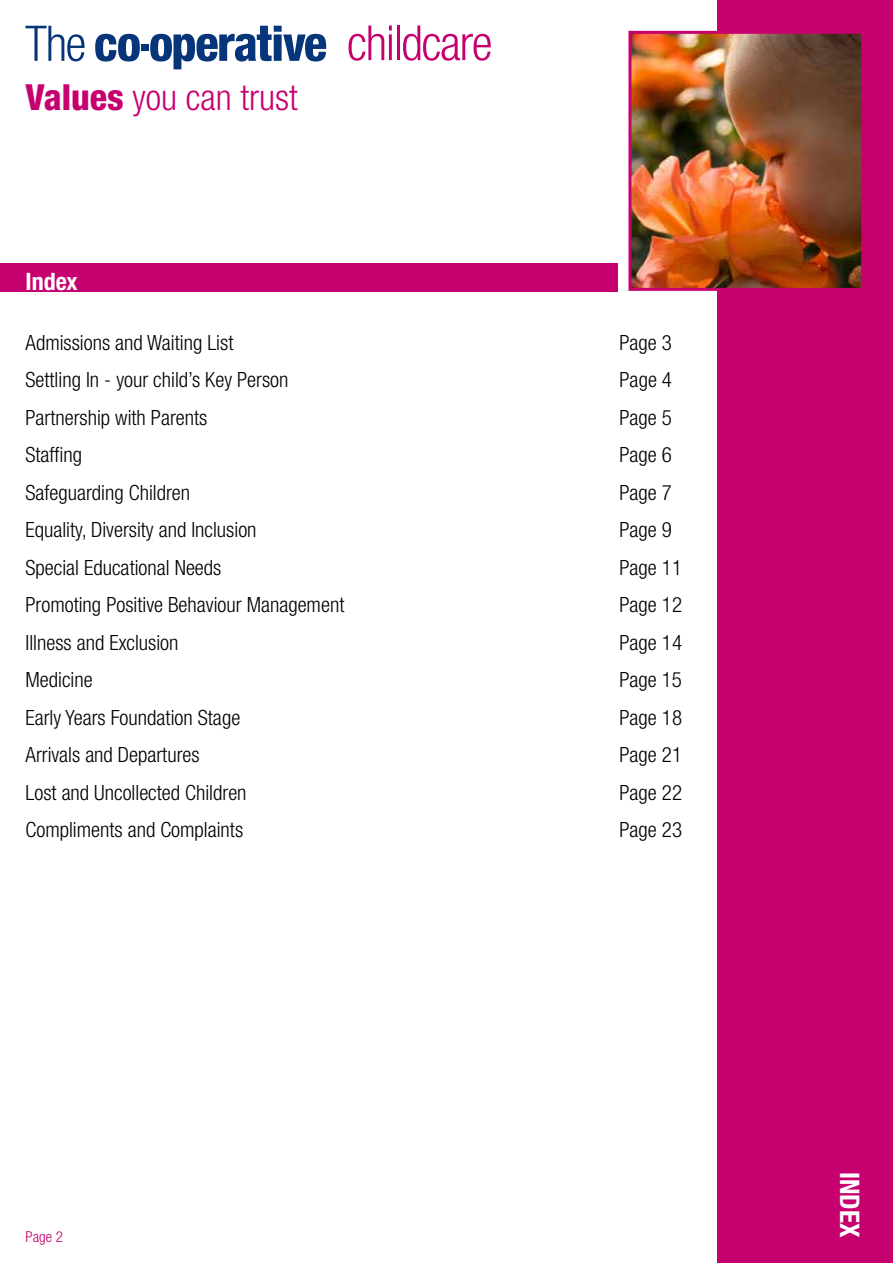
<style>
.page{position:relative;width:893px;height:1263px;background:#fff}
.page>*{position:absolute;margin:0;border:0;box-sizing:border-box;transform-origin:0 0}
.t1{font:300 condensed 36px "Helvetica Neue";color:#c6006f}
.t2{font:700 condensed 27px "Helvetica Neue";color:#fff}
.t3{font:700 condensed 24px "Helvetica Neue";color:#fff}
.t4{font:300 condensed 21px "Helvetica Neue";color:#000}
.t5{font:300 condensed 15px "Helvetica Neue";color:#c6006f}
.s1{font-weight:800}
</style>
<div class="page">
<div style="left:718px;top:0;width:175px;height:1263px;background:#c6006f"></div>
<div style="left:0;top:264px;width:617px;height:28px;background:#c6006f"></div>
<img style="left:632px;top:35px;width:228px;height:252px">
<div style="left:628px;top:31px;width:236px;height:260px;border:3px solid #c6006f"></div>
<svg style="left:349px;top:26px;width:43px;height:35px"></svg>
<hr style="left:397px;top:26px;width:2px;height:34px;background:#c6006f">
<svg style="left:403px;top:26px;width:88px;height:35px"></svg>
<svg style="left:26px;top:26px;width:59px;height:35px"></svg>
<svg style="left:95px;top:34px;width:45px;height:28px"></svg>
<div style="left:141px;top:44px;width:8px;height:7px;background:#06357a"></div>
<svg style="left:150px;top:26px;width:176px;height:43px"></svg>
<h1 class="t1" style="left:26px;top:76px;width:274px"><span class="s1">Values</span> you can trust</h1>
<p class="t3" style="left:26px;top:267px;width:54px">Index</p>
<p class="t4" style="left:26px;top:330px;width:209px">Admissions and Waiting List</p>
<p class="t4" style="left:619px;top:330px;width:54px">Page 3</p>
<p class="t4" style="left:26px;top:368px;width:264px">Settling In - your child’s Key Person</p>
<p class="t4" style="left:620px;top:368px;width:54px">Page 4</p>
<p class="t4" style="left:26px;top:405px;width:183px">Partnership with Parents</p>
<p class="t4" style="left:619px;top:405px;width:54px">Page 5</p>
<p class="t4" style="left:26px;top:443px;width:58px">Staffing</p>
<p class="t4" style="left:619px;top:443px;width:54px">Page 6</p>
<p class="t4" style="left:26px;top:480px;width:166px">Safeguarding Children</p>
<p class="t4" style="left:619px;top:480px;width:54px">Page 7</p>
<p class="t4" style="left:26px;top:518px;width:233px">Equality, Diversity and Inclusion</p>
<p class="t4" style="left:619px;top:518px;width:54px">Page 9</p>
<p class="t4" style="left:26px;top:555px;width:197px">Special Educational Needs</p>
<p class="t4" style="left:619px;top:555px;width:64px">Page 11</p>
<p class="t4" style="left:26px;top:593px;width:320px">Promoting Positive Behaviour Management</p>
<p class="t4" style="left:619px;top:593px;width:64px">Page 12</p>
<p class="t4" style="left:26px;top:630px;width:155px">Illness and Exclusion</p>
<p class="t4" style="left:619px;top:630px;width:64px">Page 14</p>
<p class="t4" style="left:26px;top:668px;width:69px">Medicine</p>
<p class="t4" style="left:619px;top:668px;width:64px">Page 15</p>
<p class="t4" style="left:26px;top:705px;width:216px">Early Years Foundation Stage</p>
<p class="t4" style="left:619px;top:705px;width:64px">Page 18</p>
<p class="t4" style="left:26px;top:743px;width:176px">Arrivals and Departures</p>
<p class="t4" style="left:619px;top:743px;width:64px">Page 21</p>
<p class="t4" style="left:26px;top:780px;width:223px">Lost and Uncollected Children</p>
<p class="t4" style="left:619px;top:780px;width:64px">Page 22</p>
<p class="t4" style="left:26px;top:818px;width:219px">Compliments and Complaints</p>
<p class="t4" style="left:619px;top:818px;width:64px">Page 23</p>
<p class="t5" style="left:26px;top:1228px;width:39px">Page 2</p>
<p class="t2" style="left:866px;top:1172px;width:67px;rotate:90deg">INDEX</p>
</div>
